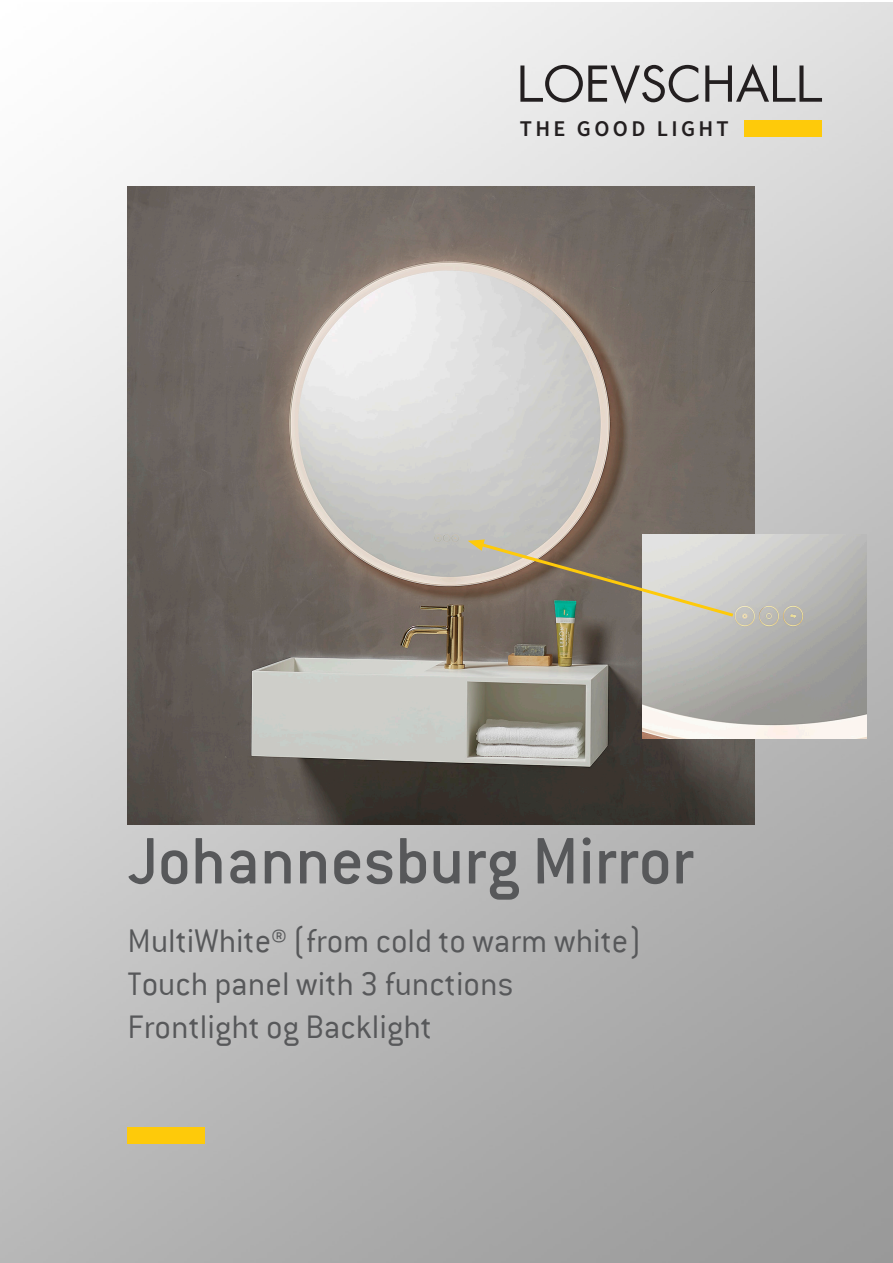
<style>
.page{position:relative;width:893px;height:1263px;background:#fff}
.page>*{position:absolute;margin:0;border:0;box-sizing:border-box;transform-origin:0 0}
.t1{font:500 72px "Conduit ITC";color:#57585a}
.t2{font:300 36px "Conduit ITC";color:#57585a}
.t3{font:600 22.5px "Source Sans Pro";letter-spacing:.15em;color:#231f20}
.s1{font-weight:500}
</style>
<div class="page">
<img style="left:0;top:2px;width:893px;height:1261px">
<svg style="left:520px;top:65px;width:178px;height:39px;background:#b4b3b3"></svg>
<svg style="left:705px;top:64px;width:117px;height:38px;background:#b0afb0"></svg>
<div style="left:744px;top:120px;width:78px;height:17px;background:#feca0a"></div>
<div style="left:128px;top:1127px;width:77px;height:16px;background:#feca0a"></div>
<img style="left:128px;top:186px;width:626px;height:638px">
<img style="left:642px;top:534px;width:224px;height:204px">
<svg style="left:468px;top:539px;width:268px;height:80px;background:#a39d8e"></svg>
<p class="t3" style="left:520px;top:114px;width:211px">THE GOOD LIGHT</p>
<p class="t1" style="left:128px;top:820px;width:568px">Johannesburg Mirror</p>
<p class="t2" style="left:128px;top:921px;width:515px">MultiWhite<span class="s1">®</span> (from cold to warm white)</p>
<p class="t2" style="left:128px;top:964px;width:387px">Touch panel with 3 functions</p>
<p class="t2" style="left:128px;top:1007px;width:306px">Frontlight og Backlight</p>
</div>
